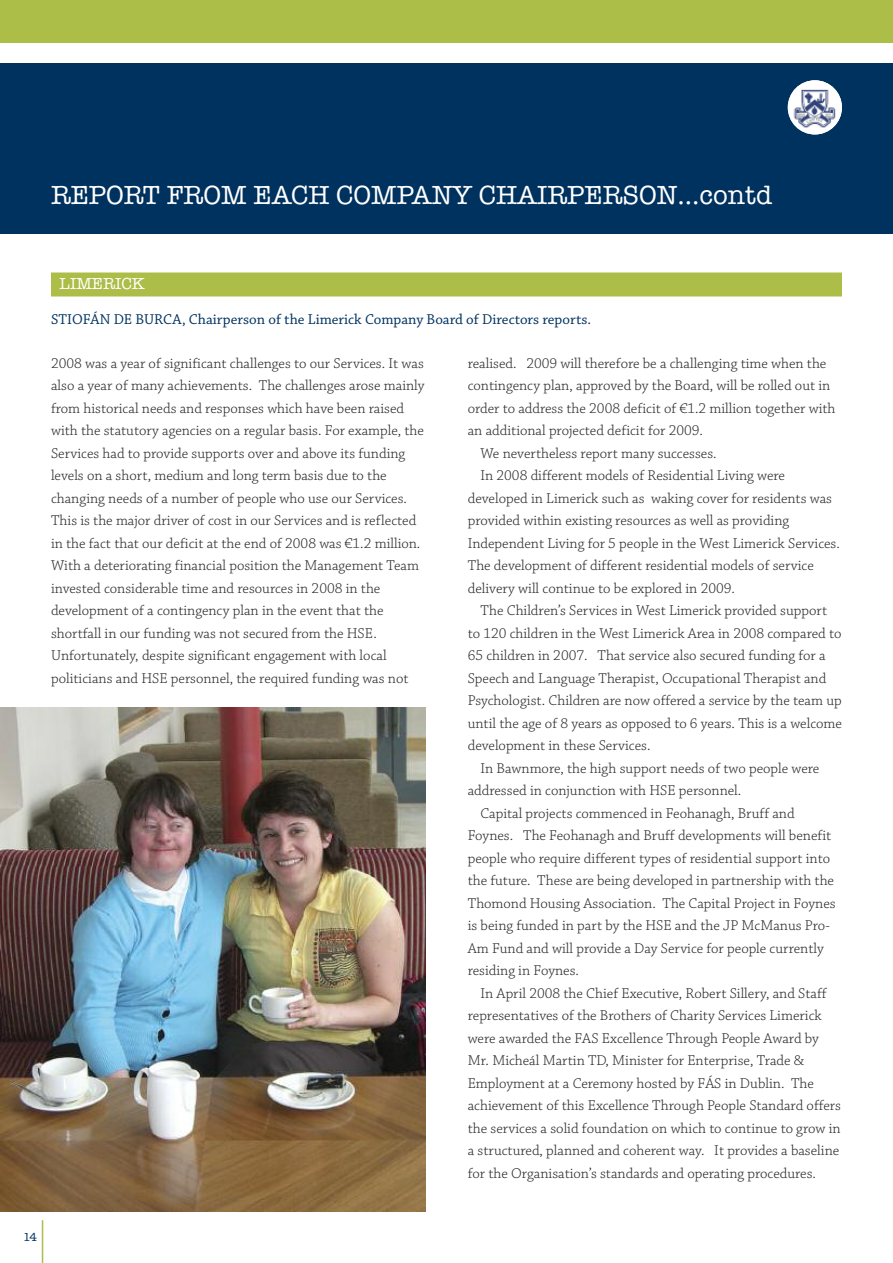
<style>
.page{position:relative;width:893px;height:1263px;background:#fff}
.page>*{position:absolute;margin:0;border:0;box-sizing:border-box;transform-origin:0 0}
.t1{font:27px "American Typewriter";color:#fff}
.t2{font:16.5px "American Typewriter";color:#fff}
.t3{font:300 15px/22.5px "Chaparral Pro";color:#272627}
.t4{font:15px "Chaparral Pro";color:#00325f}
.t5{font:12px "American Typewriter";color:#00325f}
</style>
<div class="page">
<div style="left:0;top:0;width:893px;height:43px;background:#acbd48"></div>
<hr style="left:42px;top:1220px;width:1px;height:43px;background:#acbd48">
<div style="left:0;top:64px;width:892px;height:170px;background:#00325f"></div>
<img style="left:788px;top:80px;width:54px;height:54px;border-radius:50%">
<div style="left:51px;top:272px;width:791px;height:24px;background:#acbd48"></div>
<img style="left:0;top:708px;width:425px;height:504px">
<h1 class="t1" style="left:51px;top:179px;width:723px">REPORT FROM EACH COMPANY CHAIRPERSON...contd</h1>
<p class="t2" style="left:60px;top:274px;width:87px">LIMERICK</p>
<p class="t4" style="left:51px;top:314px;width:542px">STIOFÁN DE BURCA, Chairperson of the Limerick Company Board of Directors reports.</p>
<p class="t3" style="left:51px;top:353px;width:375px">2008 was a year of significant challenges to our Services. It was also a year of many achievements. The challenges arose mainly from historical needs and responses which have been raised with the statutory agencies on a regular basis. For example, the Services had to provide supports over and above its funding levels on a short, medium and long term basis due to the changing needs of a number of people who use our Services.<br>This is the major driver of cost in our Services and is reflected in the fact that our deficit at the end of 2008 was €1.2 million.<br>With a deteriorating financial position the Management Team invested considerable time and resources in 2008 in the development of a contingency plan in the event that the shortfall in our funding was not secured from the HSE.<br>Unfortunately, despite significant engagement with local politicians and HSE personnel, the required funding was not</p>
<p class="t3" style="left:468px;top:353px;width:360px">realised. 2009 will therefore be a challenging time when the</p>
<p class="t3" style="left:468px;top:375px;width:364px">contingency plan, approved by the Board, will be rolled out in</p>
<p class="t3" style="left:468px;top:398px;width:369px">order to address the 2008 deficit of €1.2 million together with</p>
<p class="t3" style="left:468px;top:420px;width:237px">an additional projected deficit for 2009.</p>
<p class="t3" style="left:480px;top:443px;width:238px">We nevertheless report many successes.</p>
<p class="t3" style="left:480px;top:465px;width:306px">In 2008 different models of Residential Living were</p>
<p class="t3" style="left:468px;top:488px;width:366px">developed in Limerick such as waking cover for residents was</p>
<p class="t3" style="left:468px;top:510px;width:323px">provided within existing resources as well as providing</p>
<p class="t3" style="left:468px;top:533px;width:374px">Independent Living for 5 people in the West Limerick Services.</p>
<p class="t3" style="left:468px;top:555px;width:348px">The development of different residential models of service</p>
<p class="t3" style="left:468px;top:578px;width:269px">delivery will continue to be explored in 2009.</p>
<p class="t3" style="left:480px;top:600px;width:348px">The Children’s Services in West Limerick provided support</p>
<p class="t3" style="left:468px;top:623px;width:375px">to 120 children in the West Limerick Area in 2008 compared to</p>
<p class="t3" style="left:468px;top:645px;width:359px">65 children in 2007. That service also secured funding for a</p>
<p class="t3" style="left:468px;top:668px;width:360px">Speech and Language Therapist, Occupational Therapist and</p>
<p class="t3" style="left:468px;top:690px;width:375px">Psychologist. Children are now offered a service by the team up</p>
<p class="t3" style="left:468px;top:713px;width:376px">until the age of 8 years as opposed to 6 years. This is a welcome</p>
<p class="t3" style="left:468px;top:735px;width:184px">development in these Services.</p>
<p class="t3" style="left:480px;top:758px;width:340px">In Bawnmore, the high support needs of two people were</p>
<p class="t3" style="left:468px;top:780px;width:275px">addressed in conjunction with HSE personnel.</p>
<p class="t3" style="left:480px;top:803px;width:316px">Capital projects commenced in Feohanagh, Bruff and</p>
<p class="t3" style="left:468px;top:825px;width:365px">Foynes. The Feohanagh and Bruff developments will benefit</p>
<p class="t3" style="left:468px;top:848px;width:364px">people who require different types of residential support into</p>
<p class="t3" style="left:468px;top:870px;width:368px">the future. These are being developed in partnership with the</p>
<p class="t3" style="left:468px;top:893px;width:369px">Thomond Housing Association. The Capital Project in Foynes</p>
<p class="t3" style="left:468px;top:915px;width:364px">is being funded in part by the HSE and the JP McManus Pro-</p>
<p class="t3" style="left:468px;top:938px;width:358px">Am Fund and will provide a Day Service for people currently</p>
<p class="t3" style="left:468px;top:960px;width:113px">residing in Foynes.</p>
<p class="t3" style="left:480px;top:983px;width:348px">In April 2008 the Chief Executive, Robert Sillery, and Staff</p>
<p class="t3" style="left:468px;top:1005px;width:355px">representatives of the Brothers of Charity Services Limerick</p>
<p class="t3" style="left:468px;top:1028px;width:353px">were awarded the FAS Excellence Through People Award by</p>
<p class="t3" style="left:468px;top:1050px;width:338px">Mr. Micheál Martin TD, Minister for Enterprise, Trade &amp;</p>
<p class="t3" style="left:468px;top:1073px;width:348px">Employment at a Ceremony hosted by FÁS in Dublin. The</p>
<p class="t3" style="left:468px;top:1095px;width:375px">achievement of this Excellence Through People Standard offers</p>
<p class="t3" style="left:468px;top:1118px;width:374px">the services a solid foundation on which to continue to grow in</p>
<p class="t3" style="left:468px;top:1140px;width:373px">a structured, planned and coherent way. It provides a baseline</p>
<p class="t3" style="left:468px;top:1163px;width:350px">for the Organisation’s standards and operating procedures.</p>
<p class="t5" style="left:23px;top:1230px;width:16px">14</p>
</div>
